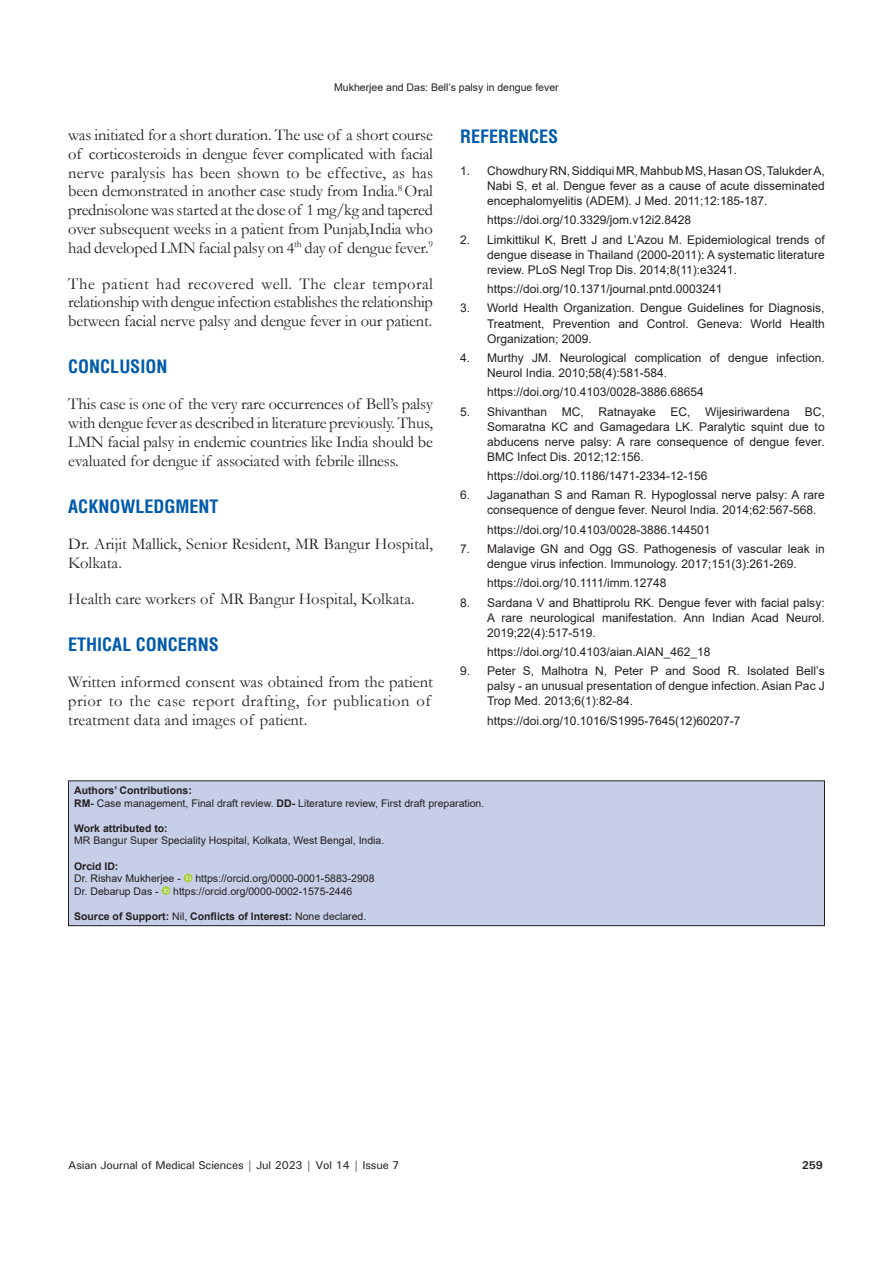
<style>
.page{position:relative;width:893px;height:1263px;background:#fff}
.page>*{position:absolute;margin:0;border:0;box-sizing:border-box;transform-origin:0 0}
.t1{font:700 condensed 18px "Helvetica";color:#015aaa}
.TX{font:16.5px/18.8px "Garamond";color:#231f20;text-align:justify}
.REF{font:12px/15px "Arial";color:#231f20;text-align:justify}
.t2{font:500 11.25px "Univers";letter-spacing:-.01em;color:#231f20}
.t3{font:700 11.25px "Univers";color:#231f20}
.SRC{font:10.5px "Arial";color:#231f20}
.SRC-2{font:700 10.5px "Arial";color:#231f20}
.s1{font-weight:700}
.s2{font-weight:400}
</style>
<div class="page">
<div style="left:68px;top:781px;width:756px;height:145px;background:#c7cee8"></div>
<svg style="left:184px;top:874px;width:8px;height:8px"></svg>
<svg style="left:186px;top:875px;width:5px;height:5px"></svg>
<svg style="left:162px;top:886px;width:8px;height:9px"></svg>
<svg style="left:164px;top:888px;width:5px;height:5px"></svg>
<div style="left:68px;top:781px;width:757px;height:145px;border:1px solid #231f20"></div>
<p class="SRC" style="left:334px;top:80px;width:226px">Mukherjee and Das: Bell’s palsy in dengue fever</p>
<p class="TX" style="left:68px;top:125px;width:366px">was initiated for a short duration. The use of a short course of corticosteroids in dengue fever complicated with facial nerve paralysis has been shown to be effective, as has been demonstrated in another case study from India.<sup>8</sup> Oral prednisolone was started at the dose of 1 mg/kg and tapered over subsequent weeks in a patient from Punjab,India who had developed LMN facial palsy on 4<sup>th</sup> day of dengue fever.<sup>9</sup></p>
<p class="TX" style="left:68px;top:274px;width:366px">The patient had recovered well. The clear temporal relationship with dengue infection establishes the relationship between facial nerve palsy and dengue fever in our patient.</p>
<h1 class="t1" style="left:68px;top:355px;width:101px">CONCLUSION</h1>
<p class="TX" style="left:68px;top:394px;width:366px">This case is one of the very rare occurrences of Bell’s palsy with dengue fever as described in literature previously. Thus, LMN facial palsy in endemic countries like India should be evaluated for dengue if associated with febrile illness.</p>
<h1 class="t1" style="left:68px;top:495px;width:152px">ACKNOWLEDGMENT</h1>
<p class="TX" style="left:68px;top:534px;width:366px">Dr. Arijit Mallick, Senior Resident, MR Bangur Hospital,<br>Kolkata.</p>
<p class="TX" style="left:68px;top:589px;width:348px">Health care workers of MR Bangur Hospital, Kolkata.</p>
<h1 class="t1" style="left:68px;top:633px;width:152px">ETHICAL CONCERNS</h1>
<p class="TX" style="left:68px;top:672px;width:366px;text-align:left">Written informed consent was obtained from the patient prior to the case report drafting, for publication of treatment data and images of patient.</p>
<h1 class="t1" style="left:460px;top:124px;width:100px">REFERENCES</h1>
<p class="REF" style="left:487px;top:163px;width:339px;text-indent:-27px">1. Chowdhury RN, Siddiqui MR, Mahbub MS, Hasan OS, Talukder A, Nabi S, et al. Dengue fever as a cause of acute disseminated encephalomyelitis (ADEM). J Med. 2011;12:185-187.</p>
<p class="REF" style="left:487px;top:213px;width:206px">https://doi.org/10.3329/jom.v12i2.8428</p>
<p class="REF" style="left:487px;top:232px;width:339px;text-indent:-27px">2. Limkittikul K, Brett J and L’Azou M. Epidemiological trends of dengue disease in Thailand (2000-2011): A systematic literature review. PLoS Negl Trop Dis. 2014;8(11):e3241.</p>
<p class="REF" style="left:487px;top:281px;width:237px">https://doi.org/10.1371/journal.pntd.0003241</p>
<p class="REF" style="left:487px;top:301px;width:339px;text-indent:-27px">3. World Health Organization. Dengue Guidelines for Diagnosis, Treatment, Prevention and Control. Geneva: World Health Organization; 2009.</p>
<p class="REF" style="left:487px;top:350px;width:339px;text-indent:-27px">4. Murthy JM. Neurological complication of dengue infection.<br>Neurol India. 2010;58(4):581-584.</p>
<p class="REF" style="left:487px;top:384px;width:218px">https://doi.org/10.4103/0028-3886.68654</p>
<p class="REF" style="left:487px;top:404px;width:339px;text-indent:-27px">5. Shivanthan MC, Ratnayake EC, Wijesiriwardena BC, Somaratna KC and Gamagedara LK. Paralytic squint due to abducens nerve palsy: A rare consequence of dengue fever.<br>BMC Infect Dis. 2012;12:156.</p>
<p class="REF" style="left:487px;top:468px;width:222px">https://doi.org/10.1186/1471-2334-12-156</p>
<p class="REF" style="left:487px;top:487px;width:339px;text-indent:-27px">6. Jaganathan S and Raman R. Hypoglossal nerve palsy: A rare consequence of dengue fever. Neurol India. 2014;62:567-568.</p>
<p class="REF" style="left:487px;top:522px;width:225px">https://doi.org/10.4103/0028-3886.144501</p>
<p class="REF" style="left:460px;top:541px;width:366px;text-align:center">7. Malavige GN and Ogg GS. Pathogenesis of vascular leak in dengue virus infection. Immunology. 2017;151(3):261-269.</p>
<p class="REF" style="left:487px;top:575px;width:181px">https://doi.org/10.1111/imm.12748</p>
<p class="REF" style="left:487px;top:595px;width:339px;text-indent:-27px">8. Sardana V and Bhattiprolu RK. Dengue fever with facial palsy:<br>A rare neurological manifestation. Ann Indian Acad Neurol.<br>2019;22(4):517-519.</p>
<p class="REF" style="left:487px;top:644px;width:225px">https://doi.org/10.4103/aian.AIAN_462_18</p>
<p class="REF" style="left:487px;top:663px;width:339px;text-indent:-27px">9. Peter S, Malhotra N, Peter P and Sood R. Isolated Bell’s palsy - an unusual presentation of dengue infection. Asian Pac J Trop Med. 2013;6(1):82-84.</p>
<p class="REF" style="left:487px;top:713px;width:255px">https://doi.org/10.1016/S1995-7645(12)60207-7</p>
<p class="SRC-2" style="left:74px;top:783px;width:119px">Authors’ Contributions:</p>
<p class="SRC" style="left:74px;top:796px;width:412px"><span class="s1">RM-</span> Case management, Final draft review. <span class="s1">DD-</span> Literature review, First draft preparation.</p>
<p class="SRC-2" style="left:74px;top:821px;width:95px">Work attributed to:</p>
<p class="SRC" style="left:74px;top:833px;width:312px">MR Bangur Super Speciality Hospital, Kolkata, West Bengal, India.</p>
<p class="SRC-2" style="left:74px;top:858px;width:46px">Orcid ID:</p>
<p class="SRC" style="left:74px;top:871px;width:108px">Dr. Rishav Mukherjee -</p>
<p class="SRC" style="left:195px;top:871px;width:181px">https://orcid.org/0000-0001-5883-2908</p>
<p class="SRC" style="left:74px;top:884px;width:86px">Dr. Debarup Das -</p>
<p class="SRC" style="left:173px;top:884px;width:181px">https://orcid.org/0000-0002-1575-2446</p>
<p class="SRC-2" style="left:74px;top:909px;width:294px">Source of Support: <span class="s2">Nil,</span> Conflicts of Interest: <span class="s2">None declared.</span></p>
<p class="t2" style="left:68px;top:1157px;width:333px">Asian Journal of Medical Sciences | Jul 2023 | Vol 14 | Issue 7</p>
<p class="t3" style="left:802px;top:1157px;width:23px">259</p>
</div>
